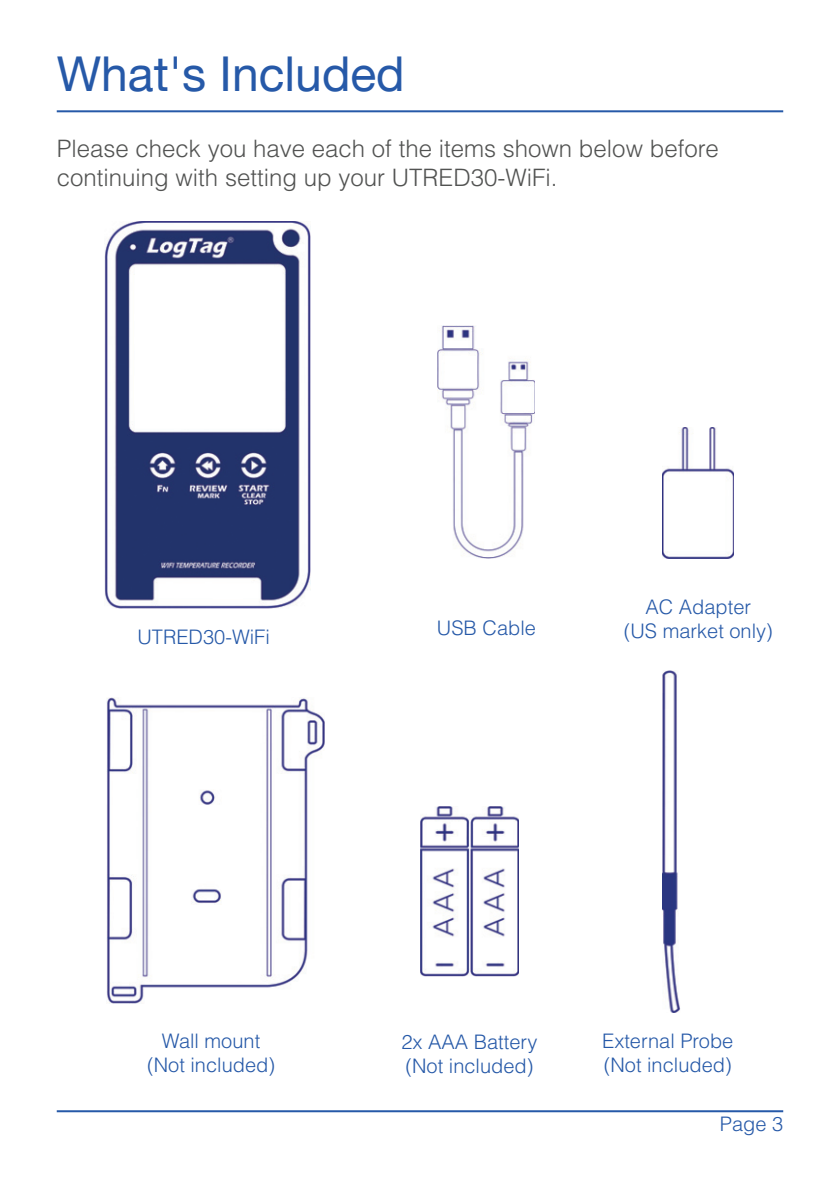
<style>
.page{position:relative;width:840px;height:1191px;background:#fff}
.page>*{position:absolute;margin:0;border:0;box-sizing:border-box;transform-origin:0 0}
.t1{font:48px "Helvetica Neue LT";color:#2659a8}
.t2{font:300 24px/28.8px "Helvetica LT Std";color:#525352}
.t3{font:300 20px/24px "Helvetica LT Std";color:#2659a8;text-align:center}
</style>
<div class="page">
<hr style="left:57px;top:1110px;width:725px;height:2px;background:#2659a8">
<hr style="left:57px;top:110px;width:725px;height:2px;background:#2659a8">
<img style="left:662px;top:670px;width:17px;height:342px">
<img style="left:420px;top:806px;width:98px;height:170px">
<img style="left:104px;top:221px;width:206px;height:387px">
<img style="left:107px;top:697px;width:218px;height:307px">
<img style="left:437px;top:326px;width:97px;height:232px">
<img style="left:662px;top:428px;width:71px;height:130px">
<h1 class="t1" style="left:57px;top:55px;width:349px">What's Included</h1>
<p class="t2" style="left:57px;top:136px;width:663px">Please check you have each of the items shown below before continuing with setting up your UTRED30-WiFi.</p>
<p class="t3" style="left:137px;top:626px;width:134px">UTRED30-WiFi</p>
<p class="t3" style="left:436px;top:617px;width:100px">USB Cable</p>
<p class="t3" style="left:623px;top:597px;width:150px">AC Adapter<br>(US market only)</p>
<p class="t3" style="left:147px;top:1030px;width:129px">Wall mount (Not included)</p>
<p class="t3" style="left:601px;top:1030px;width:133px;text-align:left">External Probe (Not included)</p>
<p class="t3" style="left:401px;top:1031px;width:137px;text-align:left">2x AAA Battery (Not included)</p>
<p class="t3" style="left:719px;top:1113px;width:65px">Page 3</p>
</div>
